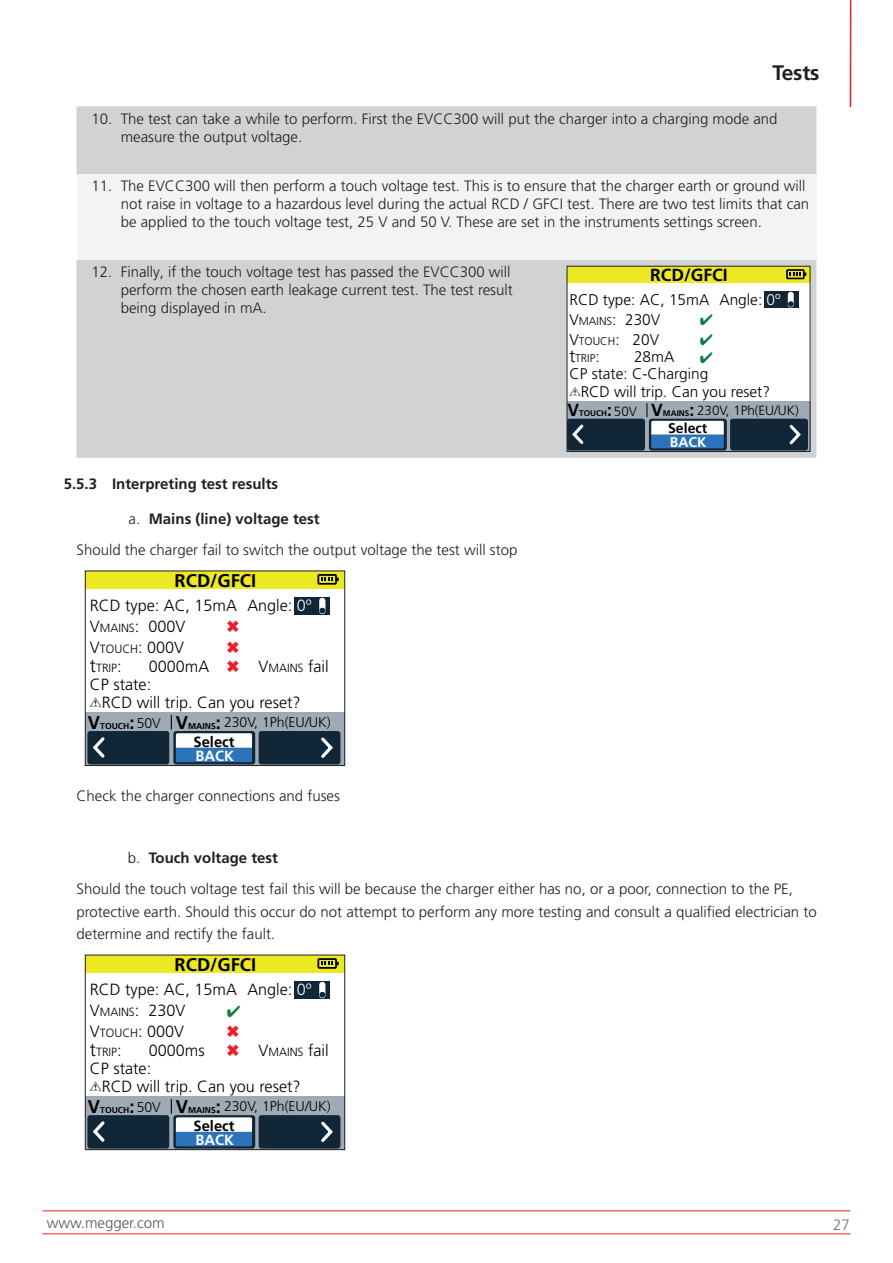
<style>
.page{position:relative;width:893px;height:1263px;background:#fff}
.page>*{position:absolute;margin:0;border:0;box-sizing:border-box;transform-origin:0 0}
.t1{font:700 21px "Frutiger LT Pro";letter-spacing:-.01em;color:#231f20}
.t2{font:700 18.45px "Frutiger LT Pro";color:#000001}
.t3{font:700 17.55px "Frutiger LT Pro";color:#000001}
.t4{font:300 16.2px/18.6px "Frutiger LT Pro";color:#000001}
.t5{font:300 15.45px/17.7px "Frutiger LT Pro";color:#000001}
.t6{font:300 15px/18px "Frutiger LT Pro";color:#231f20}
.t7{font:700 15px "Frutiger LT Pro";color:#231f20}
.t8{font:300 15px "Frutiger LT Pro";color:#57585a}
.t9{font:300 15px "Frutiger LT Pro";color:#6c6d70}
.t10{font:700 14.7px "Frutiger LT Pro";color:#000001}
.t11{font:700 14.7px "Frutiger LT Pro";color:#fff}
.t12{font:300 14.1px "Frutiger LT Pro";color:#000001}
.t13{font:700 14.1px "Frutiger LT Pro";color:#000001}
.t14{font:700 14.1px "Frutiger LT Pro";color:#fff}
.t15{font:300 13.35px "Frutiger LT Pro";color:#000001}
.t16{font:300 11.85px "Frutiger LT Pro";color:#000001}
.t17{font:300 11.25px "Frutiger LT Pro";color:#000001}
.t18{font:700 8.7px "Frutiger LT Pro";color:#000001}
.t19{font:700 8.25px "Frutiger LT Pro";color:#000001}
.s1{color:#fff}
.s2{font-size:11.25px}
.s3{font-size:17.55px}
.s4{font-size:15.45px}
.s5{font-weight:700}
.s6{font-size:11.85px}
.s7{color:#ec1d25}
.s8{font-size:18.45px}
.s9{font-size:16.2px}
</style>
<div class="page">
<div style="left:77px;top:106px;width:739px;height:352px;background:#d1d2d4"></div>
<div style="left:77px;top:174px;width:739px;height:86px;background:#f2f3f4"></div>
<div style="left:567px;top:266px;width:243px;height:185px;background:#fff"></div>
<div style="left:567px;top:401px;width:243px;height:50px;background:#9faab5"></div>
<div style="left:567px;top:266px;width:243px;height:17px;background:#ece822"></div>
<svg style="left:786px;top:269px;width:20px;height:10px"></svg>
<div style="left:567px;top:419px;width:78px;height:31px;background:#112636;border-radius:3px"></div>
<svg style="left:649px;top:419px;width:78px;height:31px"></svg>
<div style="left:730px;top:419px;width:78px;height:31px;background:#112636;border-radius:3px"></div>
<svg style="left:646px;top:403px;width:78px;height:45px"></svg>
<div style="left:764px;top:291px;width:34px;height:17px;background:#112636"></div>
<svg style="left:572px;top:424px;width:12px;height:20px"></svg>
<svg style="left:789px;top:424px;width:12px;height:21px"></svg>
<div style="left:788px;top:292px;width:6px;height:15px;background:#fff;border-radius:3px"></div>
<svg style="left:788px;top:301px;width:5px;height:6px"></svg>
<div style="left:567px;top:266px;width:243px;height:186px;border:1px solid #231f20"></div>
<div style="left:85px;top:712px;width:260px;height:53px;background:#9faab5"></div>
<div style="left:85px;top:571px;width:260px;height:18px;background:#ece822"></div>
<svg style="left:317px;top:574px;width:22px;height:11px"></svg>
<div style="left:87px;top:731px;width:82px;height:33px;background:#112636;border-radius:3px"></div>
<svg style="left:173px;top:731px;width:82px;height:33px"></svg>
<div style="left:259px;top:731px;width:81px;height:33px;background:#112636;border-radius:3px"></div>
<svg style="left:171px;top:715px;width:81px;height:47px"></svg>
<div style="left:295px;top:597px;width:35px;height:18px;background:#112636"></div>
<svg style="left:92px;top:737px;width:13px;height:21px"></svg>
<svg style="left:321px;top:737px;width:12px;height:21px"></svg>
<div style="left:319px;top:598px;width:6px;height:16px;background:#fff;border-radius:3px"></div>
<svg style="left:319px;top:608px;width:6px;height:5px"></svg>
<div style="left:85px;top:571px;width:260px;height:195px;border:1px solid #231f20"></div>
<div style="left:85px;top:1096px;width:260px;height:53px;background:#9faab5"></div>
<div style="left:85px;top:955px;width:260px;height:18px;background:#ece822"></div>
<svg style="left:317px;top:958px;width:22px;height:11px"></svg>
<div style="left:87px;top:1115px;width:82px;height:33px;background:#112636;border-radius:3px"></div>
<svg style="left:173px;top:1115px;width:82px;height:33px"></svg>
<div style="left:259px;top:1115px;width:81px;height:33px;background:#112636;border-radius:3px"></div>
<svg style="left:171px;top:1099px;width:81px;height:47px"></svg>
<div style="left:295px;top:981px;width:35px;height:18px;background:#112636"></div>
<svg style="left:92px;top:1121px;width:13px;height:21px"></svg>
<svg style="left:321px;top:1121px;width:12px;height:21px"></svg>
<div style="left:319px;top:982px;width:6px;height:16px;background:#fff;border-radius:3px"></div>
<svg style="left:319px;top:992px;width:6px;height:6px"></svg>
<div style="left:85px;top:955px;width:260px;height:195px;border:1px solid #231f20"></div>
<hr style="left:43px;top:1210px;width:807px;height:1px;background:#ee1d23">
<hr style="left:43px;top:1233px;width:807px;height:1px;background:#ee1d23">
<hr style="left:850px;top:0;width:1px;height:107px;background:#ee1d23">
<h1 class="t1" style="left:773px;top:60px;width:48px">Tests</h1>
<p class="t6" style="left:121px;top:109px;width:658px;text-indent:-29px">10. The test can take a while to perform. First the EVCC300 will put the charger into a charging mode and measure the output voltage.</p>
<p class="t6" style="left:121px;top:177px;width:690px;text-indent:-29px">11. The EVCC300 will then perform a touch voltage test. This is to ensure that the charger earth or ground will not raise in voltage to a hazardous level during the actual RCD / GFCI test. There are two test limits that can be applied to the touch voltage test, 25 V and 50 V. These are set in the instruments settings screen.</p>
<p class="t6" style="left:121px;top:263px;width:393px;text-indent:-29px">12. Finally, if the touch voltage test has passed the EVCC300 will perform the chosen earth leakage current test. The test result being displayed in mA.</p>
<p class="t3" style="left:650px;top:265px;width:79px">RCD/GFCI</p>
<p class="t5" style="left:569px;top:289px;width:213px;line-height:20.1px">RCD type: AC, 15mA Angle: <span class="s1">0º<br></span>V<span class="s2">MAINS</span>: 230V</p>
<p class="t5" style="left:569px;top:330px;width:91px">V<span class="s2">TOUCH</span>: 20V</p>
<p class="t17" style="left:569px;top:352px;width:32px"><span class="s3">t</span>TRIP<span class="s4">:</span></p>
<p class="t5" style="left:634px;top:348px;width:42px">28mA</p>
<p class="t5" style="left:581px;top:365px;width:191px;text-indent:-11px">CP state: C-Charging<br>RCD will trip. Can you reset?</p>
<p class="t7" style="left:64px;top:474px;width:216px">5.5.3 Interpreting test results</p>
<p class="t6" style="left:77px;top:503px;width:442px;line-height:31px;text-indent:52px">a. <span class="s5">Mains (line) voltage test<br></span>Should the charger fail to switch the output voltage the test will stop</p>
<p class="t2" style="left:175px;top:569px;width:83px">RCD/GFCI</p>
<p class="t4" style="left:90px;top:595px;width:223px;line-height:21.1px">RCD type: AC, 15mA Angle: <span class="s1">0º<br></span>V<span class="s6">MAINS</span>: 000V</p>
<p class="t4" style="left:227px;top:657px;width:103px"><span class="s7">✖</span> V<span class="s6">MAINS</span> fail</p>
<p class="t4" style="left:90px;top:638px;width:96px">V<span class="s6">TOUCH</span>: 000V</p>
<p class="t16" style="left:90px;top:661px;width:33px"><span class="s8">t</span>TRIP<span class="s9">:</span></p>
<p class="t4" style="left:149px;top:657px;width:62px">0000mA</p>
<p class="t4" style="left:102px;top:675px;width:200px;text-indent:-12px">CP state:<br>RCD will trip. Can you reset?</p>
<p class="t18" style="left:88px;top:720px;width:48px"><span class="s8">V</span>TOUCH<span class="s8">:</span></p>
<p class="t18" style="left:176px;top:720px;width:47px"><span class="s8">V</span>MAINS<span class="s8">:</span></p>
<p class="t12" style="left:137px;top:715px;width:26px">50V</p>
<p class="t12" style="left:224px;top:714px;width:108px">230V, 1Ph(EU/UK)</p>
<p class="t11" style="left:195px;top:747px;width:40px">BACK</p>
<p class="t10" style="left:194px;top:733px;width:43px">Select</p>
<p class="t6" style="left:77px;top:787px;width:265px">Check the charger connections and fuses</p>
<p class="t19" style="left:567px;top:409px;width:46px"><span class="s3">V</span>TOUCH<span class="s3">:</span></p>
<p class="t19" style="left:651px;top:409px;width:45px"><span class="s3">V</span>MAINS<span class="s3">:</span></p>
<p class="t15" style="left:614px;top:404px;width:25px">50V</p>
<p class="t15" style="left:697px;top:402px;width:103px">230V, 1Ph(EU/UK)</p>
<p class="t14" style="left:670px;top:434px;width:38px">BACK</p>
<p class="t13" style="left:668px;top:420px;width:41px">Select</p>
<p class="t6" style="left:77px;top:842px;width:718px;line-height:31px;text-indent:51px">b. <span class="s5">Touch voltage test<br></span>Should the touch voltage test fail this will be because the charger either has no, or a poor, connection to the PE,</p>
<p class="t6" style="left:77px;top:900px;width:742px;line-height:22.5px">protective earth. Should this occur do not attempt to perform any more testing and consult a qualified electrician to determine and rectify the fault.</p>
<p class="t2" style="left:175px;top:953px;width:83px">RCD/GFCI</p>
<p class="t4" style="left:90px;top:979px;width:223px;line-height:21.1px">RCD type: AC, 15mA Angle: <span class="s1">0º<br></span>V<span class="s6">MAINS</span>: 230V</p>
<p class="t4" style="left:227px;top:1041px;width:103px"><span class="s7">✖</span> V<span class="s6">MAINS</span> fail</p>
<p class="t4" style="left:90px;top:1022px;width:96px">V<span class="s6">TOUCH</span>: 000V</p>
<p class="t16" style="left:90px;top:1045px;width:33px"><span class="s8">t</span>TRIP<span class="s9">:</span></p>
<p class="t4" style="left:149px;top:1041px;width:57px">0000ms</p>
<p class="t4" style="left:102px;top:1059px;width:200px;text-indent:-12px">CP state:<br>RCD will trip. Can you reset?</p>
<p class="t18" style="left:88px;top:1104px;width:48px"><span class="s8">V</span>TOUCH<span class="s8">:</span></p>
<p class="t18" style="left:176px;top:1104px;width:47px"><span class="s8">V</span>MAINS<span class="s8">:</span></p>
<p class="t12" style="left:137px;top:1099px;width:26px">50V</p>
<p class="t12" style="left:224px;top:1098px;width:108px">230V, 1Ph(EU/UK)</p>
<p class="t11" style="left:195px;top:1131px;width:40px">BACK</p>
<p class="t10" style="left:194px;top:1117px;width:43px">Select</p>
<p class="t8" style="left:47px;top:1214px;width:119px">www.megger.com</p>
<p class="t9" style="left:833px;top:1215px;width:18px">27</p>
</div>
